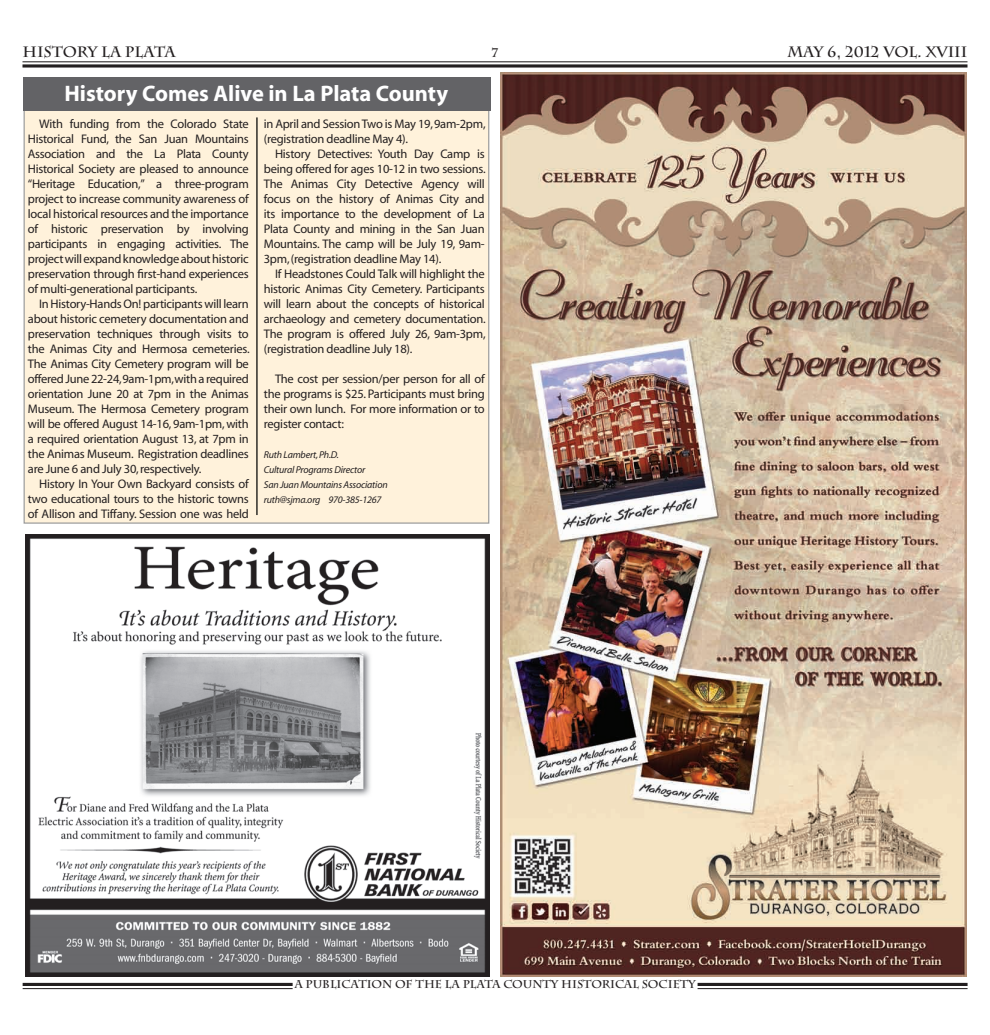
<style>
.page{position:relative;width:990px;height:1035px;background:#fff}
.page>*{position:absolute;margin:0;border:0;box-sizing:border-box;transform-origin:0 0}
.t1{font:700 22.5px "Myriad";color:#fff}
.t2{font:700 15px "Charlemagne Std";color:#231f20}
.t3{font:12.5px/15px "Myriad";letter-spacing:-.02em;color:#231f20;text-align:justify}
.t4{font:700 12.5px "Charlemagne Std";color:#231f20}
.t5{font:700 11.25px "Charlemagne Std";color:#231f20}
.t6{font:italic 10px/15px "Myriad";letter-spacing:-.02em;color:#231f20}
</style>
<div class="page">
<hr style="left:698px;top:988px;width:270px;height:1px;background:#231f20">
<hr style="left:698px;top:983px;width:270px;height:3px;background:#231f20">
<hr style="left:23px;top:988px;width:270px;height:1px;background:#231f20">
<hr style="left:23px;top:983px;width:270px;height:3px;background:#231f20">
<hr style="left:22px;top:61px;width:946px;height:1px;background:#231f20">
<svg style="left:22px;top:64px;width:946px;height:4px;background:#524f50"></svg>
<div style="left:24px;top:104px;width:465px;height:420px;background:#fff2db"></div>
<div style="left:24px;top:77px;width:467px;height:34px;background:#636366"></div>
<hr style="left:256px;top:117px;width:2px;height:398px;background:#040503">
<img style="left:501px;top:73px;width:465px;height:903px">
<img style="left:25px;top:534px;width:464px;height:442px">
<p class="t2" style="left:22px;top:43px;width:154px">HISTORY LA PLATA</p>
<p class="t4" style="left:492px;top:46px;width:8px">7</p>
<p class="t2" style="left:787px;top:43px;width:182px">MAY 6, 2012 VOL. XVIII</p>
<h1 class="t1" style="left:64px;top:82px;width:385px">History Comes Alive in La Plata County</h1>
<p class="t3" style="left:28px;top:117px;width:222px;text-indent:11px">With funding from the Colorado State Historical Fund, the San Juan Mountains Association and the La Plata County Historical Society are pleased to announce “Heritage Education,” a three-program project to increase community awareness of local historical resources and the importance of historic preservation by involving participants in engaging activities. The project will expand knowledge about historic preservation through first-hand experiences of multi-generational participants.</p>
<p class="t3" style="left:28px;top:297px;width:223px;text-indent:11px">In History-Hands On! participants will learn about historic cemetery documentation and preservation techniques through visits to the Animas City and Hermosa cemeteries.<br>The Animas City Cemetery program will be offered June 22-24,9am-1pm,with a required orientation June 20 at 7pm in the Animas Museum. The Hermosa Cemetery program will be offered August 14-16, 9am-1pm, with a required orientation August 13, at 7pm in the Animas Museum. Registration deadlines are June 6 and July 30, respectively.</p>
<p class="t3" style="left:28px;top:477px;width:222px;text-indent:11px">History In Your Own Backyard consists of two educational tours to the historic towns of Allison and Tiffany. Session one was held</p>
<p class="t3" style="left:264px;top:117px;width:223px">in April and Session Two is May 19, 9am-2pm, (registration deadline May 4).</p>
<p class="t3" style="left:264px;top:147px;width:223px;text-indent:11px">History Detectives: Youth Day Camp is being offered for ages 10-12 in two sessions.<br>The Animas City Detective Agency will focus on the history of Animas City and its importance to the development of La Plata County and mining in the San Juan Mountains. The camp will be July 19, 9am-3pm, (registration deadline May 14).</p>
<p class="t3" style="left:264px;top:267px;width:223px;text-indent:11px">If Headstones Could Talk will highlight the historic Animas City Cemetery. Participants will learn about the concepts of historical archaeology and cemetery documentation.<br>The program is offered July 26, 9am-3pm, (registration deadline July 18).</p>
<p class="t3" style="left:264px;top:372px;width:222px;text-indent:11px">The cost per session/per person for all of the programs is $25. Participants must bring their own lunch. For more information or to register contact:</p>
<p class="t6" style="left:264px;top:447px;width:125px">Ruth Lambert, Ph.D.<br>Cultural Programs Director<br>San Juan Mountains Association ruth@sjma.org 970-385-1267</p>
<p class="t5" style="left:295px;top:978px;width:402px">A PUBLICATION OF THE LA PLATA COUNTY HISTORICAL SOCIETY</p>
</div>
